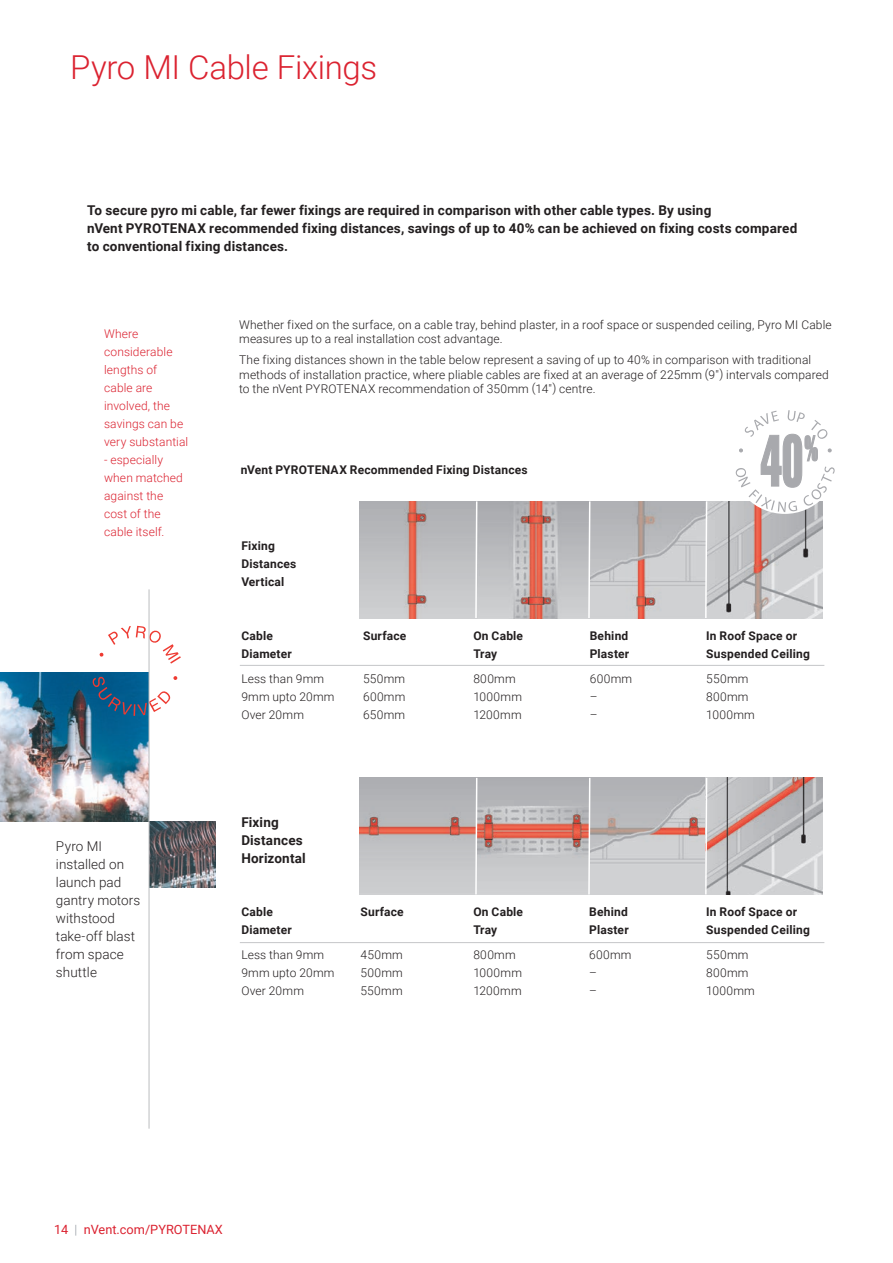
<style>
.page{position:relative;width:893px;height:1263px;background:#fff}
.page>*{position:absolute;margin:0;border:0;box-sizing:border-box;transform-origin:0 0}
.t1{font:300 33px "Roboto";letter-spacing:-.01em;color:#db2230}
.Subheading_Level_2{font:700 13.5px/18px "Roboto";letter-spacing:.015em;color:#231f20}
.Body_Text{font:300 13.5px/18px "Roboto";letter-spacing:.005em;color:#231f20}
.t2{font:12.75px "Roboto";color:#db2230}
.Body_Text-2{font:300 12px/18px "Roboto";letter-spacing:.01em;color:#231f20}
.Body_Text-3{font:700 12px/18px "Roboto";letter-spacing:.015em;color:#231f20}
.Body_Text-4{font:300 12px/18px "Roboto";letter-spacing:.01em;color:#db2230}
.Subheading_Level_2-2{font:700 12px/18px "Roboto";letter-spacing:.015em;color:#231f20}
.s1{font-weight:300;color:#8f959e}
</style>
<div class="page">
<img style="left:708px;top:501px;width:114px;height:117px">
<div style="left:731px;top:407px;width:107px;height:107px;background:#fff;border-radius:50%"></div>
<img style="left:478px;top:501px;width:109px;height:117px">
<svg style="left:591px;top:501px;width:113px;height:117px;background:#c3bec0"></svg>
<svg style="left:360px;top:501px;width:114px;height:117px;background:#c0b8b8"></svg>
<img style="left:478px;top:777px;width:109px;height:117px">
<img style="left:591px;top:777px;width:113px;height:117px">
<svg style="left:708px;top:777px;width:114px;height:117px;background:#c3bbbc"></svg>
<svg style="left:360px;top:777px;width:114px;height:117px;background:#beb6b7"></svg>
<hr style="left:240px;top:665px;width:584px;height:1px;background:#c5c6c8">
<hr style="left:240px;top:942px;width:584px;height:1px;background:#c5c6c8">
<img style="left:0;top:672px;width:149px;height:149px">
<img style="left:150px;top:821px;width:65px;height:66px">
<svg style="left:99px;top:626px;width:82px;height:38px"></svg>
<svg style="left:93px;top:676px;width:84px;height:40px"></svg>
<hr style="left:149px;top:589px;width:1px;height:540px;background:#bcbdc0">
<svg style="left:474px;top:501px;width:4px;height:118px"></svg>
<svg style="left:474px;top:777px;width:4px;height:118px"></svg>
<svg style="left:587px;top:501px;width:4px;height:118px"></svg>
<svg style="left:587px;top:777px;width:4px;height:118px"></svg>
<svg style="left:704px;top:501px;width:4px;height:118px"></svg>
<svg style="left:704px;top:777px;width:4px;height:118px"></svg>
<svg style="left:736px;top:410px;width:99px;height:102px"></svg>
<p class="t1" style="left:70px;top:44px;width:308px">Pyro MI Cable Fixings</p>
<p class="Subheading_Level_2" style="left:87px;top:200px;width:712px">To secure pyro mi cable, far fewer fixings are required in comparison with other cable types. By using<br>nVent PYROTENAX recommended fixing distances, savings of up to 40% can be achieved on fixing costs compared to conventional fixing distances.</p>
<p class="Body_Text-4" style="left:104px;top:324px;width:86px">Where considerable lengths of cable are involved, the savings can be very substantial</p>
<p class="Body_Text-4" style="left:104px;top:450px;width:80px">- especially when matched against the cost of the cable itself.</p>
<p class="Body_Text" style="left:56px;top:837px;width:86px">Pyro MI installed on launch pad gantry motors withstood take-off blast from space shuttle</p>
<p class="Body_Text-2" style="left:239px;top:317px;width:594px;line-height:14.4px">Whether fixed on the surface, on a cable tray, behind plaster, in a roof space or suspended ceiling, Pyro MI Cable measures up to a real installation cost advantage.</p>
<p class="Body_Text-2" style="left:239px;top:352px;width:591px;line-height:14.4px">The fixing distances shown in the table below represent a saving of up to 40% in comparison with traditional methods of installation practice, where pliable cables are fixed at an average of 225mm (9") intervals compared to the nVent PYROTENAX recommendation of 350mm (14") centre.</p>
<p class="Subheading_Level_2-2" style="left:241px;top:460px;width:289px">nVent PYROTENAX Recommended Fixing Distances</p>
<p class="Subheading_Level_2-2" style="left:241px;top:536px;width:56px">Fixing<br>Distances<br>Vertical</p>
<p class="Body_Text-3" style="left:241px;top:626px;width:52px">Cable<br>Diameter</p>
<p class="Body_Text-2" style="left:241px;top:669px;width:95px">Less than 9mm<br>9mm upto 20mm<br>Over 20mm</p>
<p class="Body_Text-3" style="left:363px;top:627px;width:45px">Surface</p>
<p class="Body_Text-2" style="left:363px;top:669px;width:44px;text-align:justify">550mm 600mm 650mm</p>
<p class="Subheading_Level_2" style="left:241px;top:813px;width:66px">Fixing<br>Distances<br>Horizontal</p>
<p class="Body_Text-3" style="left:241px;top:902px;width:52px">Cable<br>Diameter</p>
<p class="Body_Text-2" style="left:241px;top:945px;width:95px">Less than 9mm<br>9mm upto 20mm<br>Over 20mm</p>
<p class="Body_Text-3" style="left:360px;top:903px;width:45px">Surface</p>
<p class="Body_Text-2" style="left:360px;top:945px;width:44px;text-align:justify">450mm 500mm 550mm</p>
<p class="Body_Text-3" style="left:473px;top:627px;width:51px">On Cable<br>Tray</p>
<p class="Body_Text-2" style="left:473px;top:669px;width:50px">800mm<br>1000mm<br>1200mm</p>
<p class="Body_Text-3" style="left:590px;top:627px;width:41px">Behind<br>Plaster</p>
<p class="Body_Text-2" style="left:590px;top:669px;width:44px">600mm –<br>–</p>
<p class="Body_Text-3" style="left:473px;top:903px;width:51px">On Cable<br>Tray</p>
<p class="Body_Text-2" style="left:473px;top:945px;width:50px">800mm<br>1000mm<br>1200mm</p>
<p class="Body_Text-3" style="left:589px;top:903px;width:41px">Behind<br>Plaster</p>
<p class="Body_Text-2" style="left:589px;top:945px;width:44px">600mm –<br>–</p>
<p class="Body_Text-3" style="left:706px;top:627px;width:105px">In Roof Space or<br>Suspended Ceiling</p>
<p class="Body_Text-2" style="left:706px;top:669px;width:50px">550mm<br>800mm<br>1000mm</p>
<p class="Body_Text-3" style="left:706px;top:903px;width:105px">In Roof Space or<br>Suspended Ceiling</p>
<p class="Body_Text-2" style="left:706px;top:945px;width:50px">550mm<br>800mm<br>1000mm</p>
<p class="t2" style="left:54px;top:1221px;width:170px">14 <span class="s1">|</span> nVent.com/PYROTENAX</p>
</div>
